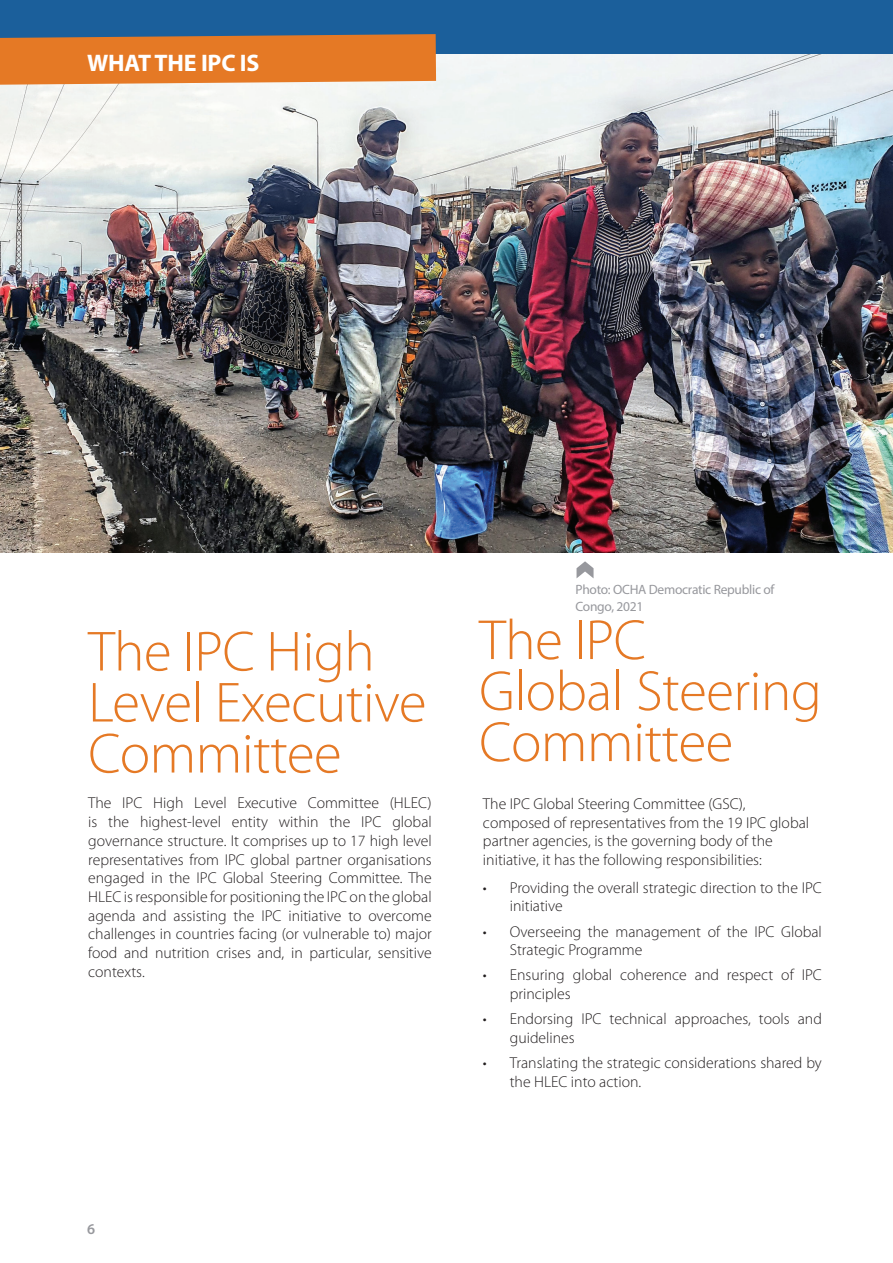
<style>
.page{position:relative;width:893px;height:1263px;background:#fff}
.page>*{position:absolute;margin:0;border:0;box-sizing:border-box;transform-origin:0 0}
.text{font:300 57px/51px "Myriad Pro";letter-spacing:-.01em;color:#e57925}
.t1{font:700 24px "Myriad Pro";letter-spacing:-.01em;color:#fff}
.text-2{font:300 15.75px/18.8px "Myriad Pro";color:#231f20}
.t2{font:300 15.75px/18.9px "Myriad Pro";color:#221e1f}
.t3{font:600 15px "Myriad Pro";color:#97989d}
.captions{font:13.5px/16.5px "Myriad Pro";letter-spacing:-.02em;color:#97989d}
</style>
<div class="page">
<img style="left:0;top:54px;width:893px;height:499px">
<svg style="left:576px;top:561px;width:18px;height:17px"></svg>
<div style="left:0;top:0;width:893px;height:54px;background:#1b5f9b"></div>
<svg style="left:0;top:34px;width:436px;height:51px"></svg>
<h2 class="t1" style="left:87px;top:49px;width:174px">WHAT THE IPC IS</h2>
<p class="text" style="left:88px;top:625px;width:340px">The IPC High<br>Level Executive<br>Committee</p>
<p class="text-2" style="left:88px;top:793px;width:345px;text-align:justify">The IPC High Level Executive Committee (HLEC) is the highest-level entity within the IPC global governance structure. It comprises up to 17 high level representatives from IPC global partner organisations engaged in the IPC Global Steering Committee. The HLEC is responsible for positioning the IPC on the global agenda and assisting the IPC initiative to overcome challenges in countries facing (or vulnerable to) major food and nutrition crises and, in particular, sensitive contexts.</p>
<p class="captions" style="left:575px;top:581px;width:200px">Photo: OCHA Democratic Republic of<br>Congo, 2021</p>
<p class="text" style="left:479px;top:614px;width:344px">The IPC<br>Global Steering<br>Committee</p>
<p class="t2" style="left:483px;top:794px;width:328px">The IPC Global Steering Committee (GSC), composed of representatives from the 19 IPC global partner agencies, is the governing body of the initiative, it has the following responsibilities:</p>
<p class="text-2" style="left:510px;top:878px;width:314px;text-indent:-27px">• Providing the overall strategic direction to the IPC initiative</p>
<p class="text-2" style="left:510px;top:922px;width:314px;text-indent:-27px">• Overseeing the management of the IPC Global<br>Strategic Programme</p>
<p class="text-2" style="left:510px;top:966px;width:314px;text-indent:-27px">• Ensuring global coherence and respect of IPC principles</p>
<p class="text-2" style="left:510px;top:1009px;width:314px;text-indent:-27px">• Endorsing IPC technical approaches, tools and guidelines</p>
<p class="text-2" style="left:510px;top:1053px;width:314px;text-indent:-27px">• Translating the strategic considerations shared by the HLEC into action.</p>
<p class="t3" style="left:87px;top:1219px;width:10px">6</p>
</div>
